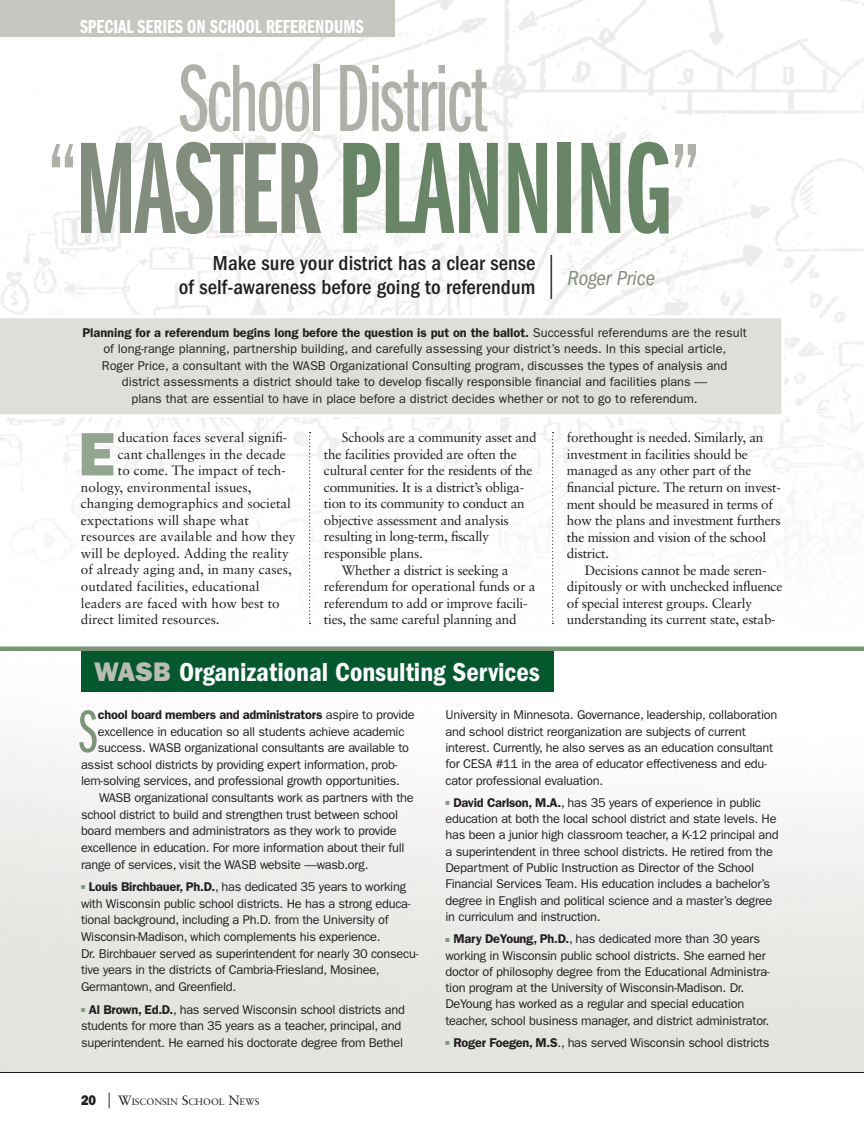
<style>
.page{position:relative;width:864px;height:1134px;background:#fff}
.page>*{position:absolute;margin:0;border:0;box-sizing:border-box;transform-origin:0 0}
.t1{font:135px "Franklin Gothic Demi X Cmpr";letter-spacing:-.01em;color:#688667}
.t2{font:99px "Franklin Gothic Book X Cmpr";letter-spacing:-.02em;color:#adb1a8}
.t3{font:62.25px "Franklin Gothic Book X Cmpr";color:#7c9579}
.t4{font:800 61.65px "Franklin Gothic";color:#92a58e}
.t5{font:600 condensed 27px "Franklin Gothic";color:#fff}
.t6{font:500 condensed 21px/24px "Franklin Gothic";letter-spacing:.005em;color:#231f20}
.t7{font:19.5px "Franklin Gothic Demi Cmpr";color:#fff}
.t8{font:13.5px/16.5px "Sabon";letter-spacing:-.02em;color:#231f20}
.t9{font:13.5px "Sabon";color:#231f20}
.t10{font:12.75px/16.4px "Franklin Gothic";letter-spacing:-.02em;color:#231f20}
.t11{font:12.75px/16.5px "Franklin Gothic";color:#231f20;text-align:center}
.t12{font:600 12.75px "Franklin Gothic";letter-spacing:-.02em;color:#231f20}
.t13{font:9.45px "Sabon";color:#231f20}
.s1{font-family:"Franklin Gothic Book X Cmpr";font-size:108px;color:#adb1a8}
.s2{color:#828d7e}
.s3{font-weight:600}
.s4{font-weight:800;font-stretch:normal;color:#b9bcb4}
.s5{font-weight:400}
.s6{font-family:"Universal Newswith Comm Pi";font-size:15px;color:#7c9579}
.s7{font-family:"Franklin Gothic";font-weight:800;font-size:14.1px}
.s8{font-size:20.25px}
.s9{font-size:13.5px}
</style>
<div class="page">
<img style="left:0;top:0;width:864px;height:624px">
<svg style="left:0;top:315px;width:784px;height:102px;background:#e0e0dd"></svg>
<div style="left:0;top:0;width:394px;height:36px;background:#c5c7c0"></div>
<img style="left:0;top:651px;width:864px;height:421px">
<div style="left:81px;top:651px;width:472px;height:41px;background:#04582d"></div>
<div style="left:0;top:646px;width:864px;height:5px;background:#7c9579"></div>
<svg style="left:552px;top:432px;width:2px;height:192px"></svg>
<svg style="left:309px;top:432px;width:2px;height:192px"></svg>
<hr style="left:0;top:1072px;width:864px;height:1px;background:#231f20">
<h3 class="t7" style="left:80px;top:16px;width:285px">SPECIAL SERIES ON SCHOOL REFERENDUMS</h3>
<h2 class="t2" style="left:180px;top:47px;width:310px">School District</h2>
<h1 class="t1" style="left:47px;top:115px;width:656px"><span class="s1">“</span><span class="s2">MASTER</span>PLANNING<span class="s1">”</span></h1>
<h3 class="t6" style="left:179px;top:251px;width:478px;text-indent:34px">Make sure your district has a clear sense<br>of self-awareness before going to referendum <sup>|</sup> <sup>Roger</sup> <sup>Price</sup></h3>
<p class="t11" style="left:82px;top:324px;width:666px"><span class="s3">Planning for a referendum begins long before the question is put on the ballot.</span> Successful referendums are the result of long-range planning, partnership building, and carefully assessing your district’s needs. In this special article,<br>Roger Price, a consultant with the WASB Organizational Consulting program, discusses the types of analysis and district assessments a district should take to develop fiscally responsible financial and facilities plans —<br>plans that are essential to have in place before a district decides whether or not to go to referendum.</p>
<h3 class="t4" style="left:79px;top:418px;width:38px">E</h3>
<p class="t9" style="left:118px;top:430px;width:171px">ducation faces several signifi-</p>
<p class="t9" style="left:118px;top:446px;width:170px">cant challenges in the decade</p>
<p class="t9" style="left:118px;top:463px;width:169px">to come. The impact of tech-</p>
<p class="t9" style="left:81px;top:479px;width:172px">nology, environmental issues,</p>
<p class="t9" style="left:81px;top:496px;width:212px">changing demographics and societal</p>
<p class="t9" style="left:81px;top:512px;width:170px">expectations will shape what</p>
<p class="t9" style="left:81px;top:529px;width:216px">resources are available and how they</p>
<p class="t9" style="left:81px;top:545px;width:209px">will be deployed. Adding the reality</p>
<p class="t9" style="left:81px;top:562px;width:212px">of already aging and, in many cases,</p>
<p class="t9" style="left:81px;top:578px;width:180px">outdated facilities, educational</p>
<p class="t9" style="left:81px;top:595px;width:200px">leaders are faced with how best to</p>
<p class="t9" style="left:81px;top:611px;width:140px">direct limited resources.</p>
<p class="t8" style="left:342px;top:429px;width:196px">Schools are a community asset and</p>
<p class="t8" style="left:324px;top:446px;width:194px">the facilities provided are often the</p>
<p class="t8" style="left:324px;top:462px;width:210px">cultural center for the residents of the</p>
<p class="t8" style="left:324px;top:479px;width:202px">communities. It is a district’s obliga-</p>
<p class="t8" style="left:324px;top:495px;width:202px">tion to its community to conduct an</p>
<p class="t8" style="left:324px;top:512px;width:186px">objective assessment and analysis</p>
<p class="t8" style="left:324px;top:528px;width:167px">resulting in long-term, fiscally</p>
<p class="t8" style="left:324px;top:545px;width:100px">responsible plans.</p>
<p class="t8" style="left:342px;top:561px;width:168px">Whether a district is seeking a</p>
<p class="t8" style="left:324px;top:578px;width:213px">referendum for operational funds or a</p>
<p class="t8" style="left:324px;top:594px;width:205px">referendum to add or improve facili-</p>
<p class="t8" style="left:324px;top:611px;width:194px">ties, the same careful planning and</p>
<h3 class="t5" style="left:94px;top:657px;width:447px"><span class="s4">WASB</span> Organizational Consulting Services</h3>
<p class="t8" style="left:567px;top:429px;width:216px">forethought is needed. Similarly, an investment in facilities should be managed as any other part of the financial picture. The return on invest&shy;ment should be measured in terms of how the plans and investment furthers the mission and vision of the school district.</p>
<p class="t8" style="left:567px;top:561px;width:217px;text-indent:18px">Decisions cannot be made seren&shy;dipitously or with unchecked influence of special interest groups. Clearly understanding its current state, estab-</p>
<h3 class="t3" style="left:79px;top:700px;width:20px">S</h3>
<p class="t12" style="left:98px;top:707px;width:318px">chool board members and administrators <span class="s5">aspire to provide</span></p>
<p class="t10" style="left:98px;top:723px;width:308px">excellence in education so all students achieve academic</p>
<p class="t10" style="left:98px;top:740px;width:313px">success. WASB organizational consultants are available to</p>
<p class="t10" style="left:81px;top:756px;width:318px">assist school districts by providing expert information, prob-</p>
<p class="t10" style="left:81px;top:773px;width:321px">lem-solving services, and professional growth opportunities.</p>
<p class="t10" style="left:99px;top:790px;width:316px">WASB organizational consultants work as partners with the</p>
<p class="t10" style="left:81px;top:806px;width:319px">school district to build and strengthen trust between school</p>
<p class="t10" style="left:81px;top:823px;width:317px">board members and administrators as they work to provide</p>
<p class="t10" style="left:81px;top:839px;width:325px">excellence in education. For more information about their full</p>
<p class="t10" style="left:81px;top:856px;width:289px">range of services, visit the WASB website —wasb.org.</p>
<p class="t10" style="left:81px;top:879px;width:339px"><span class="s6">b</span> <span class="s3">Louis Birchbauer, Ph.D.</span>, has dedicated 35 years to working with Wisconsin public school districts. He has a strong educa&shy;tional background, including a Ph.D. from the University of Wisconsin-Madison, which complements his experience.<br>Dr. Birchbauer served as superintendent for nearly 30 consecu&shy;tive years in the districts of Cambria-Friesland, Mosinee, Germantown, and Greenfield.</p>
<p class="t10" style="left:81px;top:1001px;width:326px"><span class="s6">b</span> <span class="s3">Al Brown, Ed.D.</span>, has served Wisconsin school districts and students for more than 35 years as a teacher, principal, and superintendent. He earned his doctorate degree from Bethel</p>
<p class="t13" style="left:81px;top:1097px;width:180px"><span class="s7">20</span> <span class="s8">|</span> <span class="s9">W</span>ISCONSIN <span class="s9">S</span>CHOOL <span class="s9">N</span>EWS</p>
<p class="t10" style="left:446px;top:707px;width:333px">University in Minnesota. Governance, leadership, collaboration and school district reorganization are subjects of current interest. Currently, he also serves as an education consultant for CESA #11 in the area of educator effectiveness and edu&shy;cator professional evaluation.</p>
<p class="t10" style="left:446px;top:794px;width:335px"><span class="s6">b</span> <span class="s3">David Carlson, M.A.</span>, has 35 years of experience in public education at both the local school district and state levels. He has been a junior high classroom teacher, a K-12 principal and a superintendent in three school districts. He retired from the Department of Public Instruction as Director of the School Financial Services Team. His education includes a bachelor’s degree in English and political science and a master’s degree in curriculum and instruction.</p>
<p class="t10" style="left:446px;top:931px;width:326px"><span class="s6">b</span> <span class="s3">Mary DeYoung, Ph.D.</span>, has dedicated more than 30 years working in Wisconsin public school districts. She earned her doctor of philosophy degree from the Educational Administra&shy;tion program at the University of Wisconsin-Madison. Dr.<br>DeYoung has worked as a regular and special education teacher, school business manager, and district administrator.</p>
<p class="t10" style="left:446px;top:1035px;width:325px"><span class="s6">b</span> <span class="s3">Roger Foegen, M.S</span>., has served Wisconsin school districts</p>
</div>
